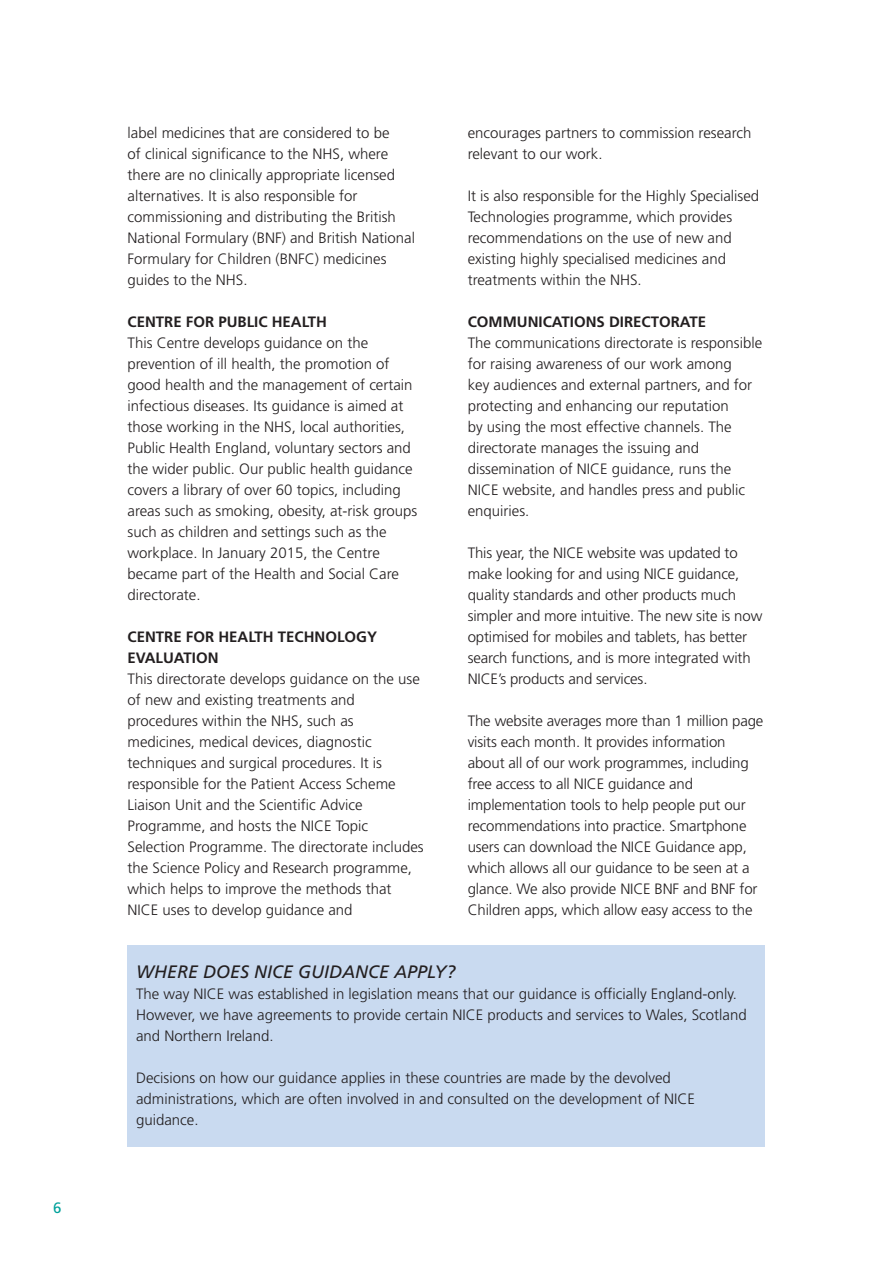
<style>
.page{position:relative;width:893px;height:1263px;background:#fff}
.page>*{position:absolute;margin:0;border:0;box-sizing:border-box;transform-origin:0 0}
.t1{font:italic 18px "Frutiger";color:#231f20}
.t2{font:300 15px/21px "Frutiger";color:#231f20}
.t3{font:700 15px/21px "Frutiger";color:#231f20}
.t4{font:15px "Frutiger";color:#00a19b}
</style>
<div class="page">
<div style="left:128px;top:945px;width:637px;height:201px;background:#c9daf0"></div>
<p class="t4" style="left:53px;top:1202px;width:10px">6</p>
<p class="t2" style="left:128px;top:123px;width:289px">label medicines that are considered to be<br>of clinical significance to the NHS, where there are no clinically appropriate licensed alternatives. It is also responsible for commissioning and distributing the British National Formulary (BNF) and British National Formulary for Children (BNFC) medicines guides to the NHS.</p>
<p class="t3" style="left:128px;top:312px;width:201px">CENTRE FOR PUBLIC HEALTH</p>
<p class="t2" style="left:128px;top:333px;width:291px">This Centre develops guidance on the prevention of ill health, the promotion of good health and the management of certain infectious diseases. Its guidance is aimed at those working in the NHS, local authorities, Public Health England, voluntary sectors and the wider public. Our public health guidance covers a library of over 60 topics, including areas such as smoking, obesity, at-risk groups such as children and settings such as the workplace. In January 2015, the Centre became part of the Health and Social Care directorate.</p>
<p class="t3" style="left:128px;top:627px;width:251px">CENTRE FOR HEALTH TECHNOLOGY<br>EVALUATION</p>
<p class="t2" style="left:128px;top:669px;width:298px">This directorate develops guidance on the use of new and existing treatments and procedures within the NHS, such as medicines, medical devices, diagnostic techniques and surgical procedures. It is responsible for the Patient Access Scheme Liaison Unit and the Scientific Advice Programme, and hosts the NICE Topic Selection Programme. The directorate includes the Science Policy and Research programme, which helps to improve the methods that NICE uses to develop guidance and</p>
<p class="t2" style="left:468px;top:123px;width:285px">encourages partners to commission research relevant to our work.</p>
<p class="t2" style="left:468px;top:186px;width:293px">It is also responsible for the Highly Specialised Technologies programme, which provides recommendations on the use of new and existing highly specialised medicines and treatments within the NHS.</p>
<p class="t3" style="left:468px;top:312px;width:240px">COMMUNICATIONS DIRECTORATE</p>
<p class="t2" style="left:468px;top:333px;width:296px">The communications directorate is responsible for raising awareness of our work among<br>key audiences and external partners, and for protecting and enhancing our reputation<br>by using the most effective channels. The directorate manages the issuing and dissemination of NICE guidance, runs the NICE website, and handles press and public enquiries.</p>
<p class="t2" style="left:468px;top:543px;width:296px">This year, the NICE website was updated to make looking for and using NICE guidance, quality standards and other products much simpler and more intuitive. The new site is now optimised for mobiles and tablets, has better search functions, and is more integrated with NICE’s products and services.</p>
<p class="t2" style="left:468px;top:711px;width:297px">The website averages more than 1 million page visits each month. It provides information about all of our work programmes, including free access to all NICE guidance and implementation tools to help people put our recommendations into practice. Smartphone users can download the NICE Guidance app, which allows all our guidance to be seen at a glance. We also provide NICE BNF and BNF for Children apps, which allow easy access to the</p>
<p class="t1" style="left:136px;top:965px;width:321px">WHERE DOES NICE GUIDANCE APPLY?</p>
<p class="t2" style="left:136px;top:984px;width:612px">The way NICE was established in legislation means that our guidance is officially England-only.<br>However, we have agreements to provide certain NICE products and services to Wales, Scotland and Northern Ireland.</p>
<p class="t2" style="left:136px;top:1068px;width:561px">Decisions on how our guidance applies in these countries are made by the devolved administrations, which are often involved in and consulted on the development of NICE guidance.</p>
</div>
